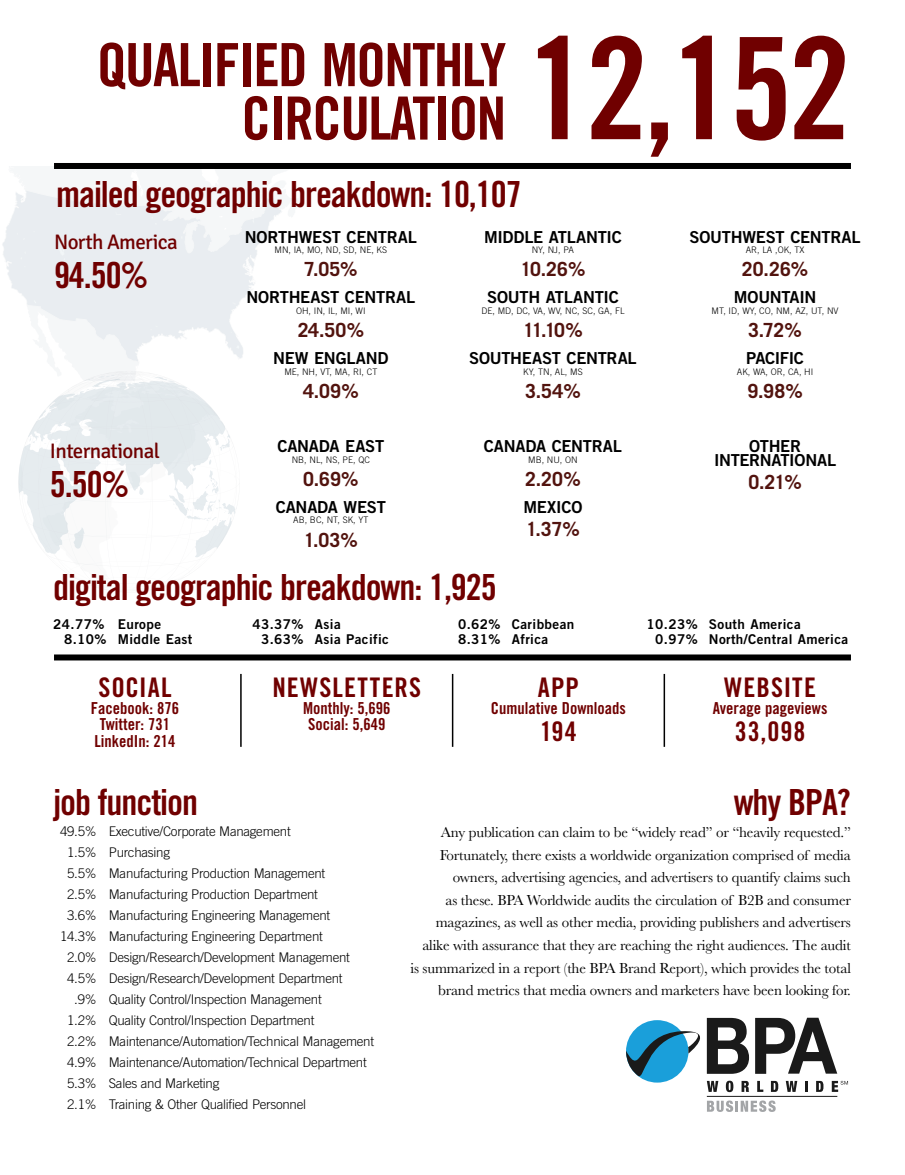
<style>
.page{position:relative;width:905px;height:1175px;background:#fff}
.page>*{position:absolute;margin:0;border:0;box-sizing:border-box;transform-origin:0 0}
.t1{font:141.45px "Trade Gothic Bold Cond Twenty";color:#700000}
.t2{font:59.7px/53.4px "Trade Gothic Bold Cond Twenty";letter-spacing:-.03em;color:#700000;text-align:right}
.t3{font:36px "Trade Gothic Bold Cond Twenty";letter-spacing:-.03em;color:#700000}
.t4{font:27px "Trade Gothic Bold Cond Twenty";letter-spacing:.035em;color:#700000}
.t5{font:21px "Signika";letter-spacing:-.03em;color:#700000}
.t6{font:700 19.5px "Trade Gothic";letter-spacing:.005em;color:#52130e}
.t7{font:16.5px/13.5px "Trade Gothic Bold Two";letter-spacing:-.015em;color:#000;text-align:center}
.t8{font:16.5px/16.5px "Trade Gothic Bold Cond Twenty";color:#700000;text-align:center}
.t9{font:15px/22.5px "Baskerville";letter-spacing:-.01em;color:#000;text-align:right}
.t10{font:13.5px/15px "Trade Gothic Bold Two";letter-spacing:.03em;color:#000}
.t11{font:300 13.35px "Trade Gothic";letter-spacing:-.02em;color:#000}
.t12{font:300 9px "Trade Gothic";color:#000}
</style>
<div class="page">
<svg style="left:18px;top:381px;width:217px;height:207px"></svg>
<svg style="left:84px;top:371px;width:86px;height:10px"></svg>
<svg style="left:2px;top:190px;width:279px;height:173px"></svg>
<div style="left:54px;top:654px;width:796px;height:6px;background:#000"></div>
<hr style="left:706px;top:1096px;width:131px;height:1px;background:#000">
<svg style="left:707px;top:1100px;width:68px;height:11px"></svg>
<svg style="left:757px;top:1080px;width:6px;height:11px"></svg>
<svg style="left:771px;top:1080px;width:7px;height:11px"></svg>
<svg style="left:785px;top:1080px;width:12px;height:11px"></svg>
<svg style="left:805px;top:1081px;width:2px;height:10px"></svg>
<svg style="left:816px;top:1080px;width:7px;height:11px"></svg>
<svg style="left:831px;top:1080px;width:17px;height:11px"></svg>
<svg style="left:755px;top:1017px;width:82px;height:56px"></svg>
<svg style="left:626px;top:1017px;width:123px;height:75px"></svg>
<hr style="left:663px;top:674px;width:2px;height:73px;background:#000">
<hr style="left:452px;top:674px;width:1px;height:73px;background:#000">
<hr style="left:240px;top:674px;width:2px;height:73px;background:#000">
<div style="left:54px;top:163px;width:796px;height:6px;background:#000"></div>
<h2 class="t2" style="left:97px;top:38px;width:411px">QUALIFIED MONTHLY<br>CIRCULATION</h2>
<h3 class="t3" style="left:56px;top:172px;width:467px">mailed geographic breakdown: 10,107</h3>
<h1 class="t1" style="left:526px;top:3px;width:326px">12,152</h1>
<h3 class="t5" style="left:54px;top:230px;width:125px">North America</h3>
<h3 class="t3" style="left:54px;top:253px;width:96px">94.50%</h3>
<h3 class="t5" style="left:50px;top:439px;width:111px">International</h3>
<h3 class="t3" style="left:50px;top:462px;width:81px">5.50%</h3>
<p class="t7" style="left:245px;top:230px;width:174px">NORTHWEST CENTRAL</p>
<p class="t12" style="left:274px;top:245px;width:114px">MN, IA, MO, ND, SD, NE, KS</p>
<h3 class="t6" style="left:304px;top:257px;width:55px">7.05%</h3>
<p class="t7" style="left:246px;top:290px;width:170px">NORTHEAST CENTRAL</p>
<p class="t12" style="left:296px;top:305px;width:71px">OH, IN, IL, MI, WI</p>
<h3 class="t6" style="left:298px;top:318px;width:68px">24.50%</h3>
<p class="t7" style="left:273px;top:351px;width:117px">NEW ENGLAND</p>
<p class="t12" style="left:284px;top:366px;width:94px">ME, NH, VT, MA, RI, CT</p>
<h3 class="t6" style="left:303px;top:379px;width:57px">4.09%</h3>
<p class="t7" style="left:277px;top:439px;width:108px">CANADA EAST</p>
<p class="t12" style="left:292px;top:454px;width:80px">NB, NL, NS, PE, QC</p>
<h3 class="t6" style="left:303px;top:467px;width:57px">0.69%</h3>
<p class="t7" style="left:276px;top:500px;width:112px">CANADA WEST</p>
<p class="t12" style="left:293px;top:515px;width:77px">AB, BC, NT, SK, YT</p>
<h3 class="t6" style="left:304px;top:527px;width:55px">1.03%</h3>
<p class="t7" style="left:484px;top:230px;width:139px">MIDDLE ATLANTIC</p>
<p class="t12" style="left:531px;top:245px;width:44px">NY, NJ, PA</p>
<h3 class="t6" style="left:520px;top:257px;width:67px">10.26%</h3>
<p class="t7" style="left:487px;top:290px;width:133px">SOUTH ATLANTIC</p>
<p class="t12" style="left:481px;top:305px;width:145px">DE, MD, DC, VA, WV, NC, SC, GA, FL</p>
<h3 class="t6" style="left:523px;top:318px;width:61px">11.10%</h3>
<p class="t7" style="left:469px;top:351px;width:169px">SOUTHEAST CENTRAL</p>
<p class="t12" style="left:523px;top:366px;width:61px">KY, TN, AL, MS</p>
<h3 class="t6" style="left:525px;top:379px;width:57px">3.54%</h3>
<p class="t7" style="left:484px;top:439px;width:139px">CANADA CENTRAL</p>
<p class="t12" style="left:528px;top:454px;width:51px">MB, NU, ON</p>
<h3 class="t6" style="left:525px;top:467px;width:57px">2.20%</h3>
<p class="t7" style="left:523px;top:500px;width:60px">MEXICO</p>
<h3 class="t6" style="left:526px;top:517px;width:55px">1.37%</h3>
<p class="t7" style="left:689px;top:230px;width:172px">SOUTHWEST CENTRAL</p>
<p class="t12" style="left:745px;top:245px;width:60px">AR, LA ,OK, TX</p>
<h3 class="t6" style="left:741px;top:257px;width:68px">20.26%</h3>
<p class="t7" style="left:734px;top:290px;width:84px">MOUNTAIN</p>
<p class="t12" style="left:711px;top:305px;width:128px">MT, ID, WY, CO, NM, AZ, UT, NV</p>
<h3 class="t6" style="left:748px;top:318px;width:55px">3.72%</h3>
<p class="t7" style="left:746px;top:351px;width:59px">PACIFIC</p>
<p class="t12" style="left:736px;top:366px;width:78px">AK, WA, OR, CA, HI</p>
<h3 class="t6" style="left:747px;top:379px;width:57px">9.98%</h3>
<p class="t7" style="left:714px;top:439px;width:124px">OTHER<br>INTERNATIONAL</p>
<h3 class="t6" style="left:748px;top:470px;width:55px">0.21%</h3>
<h3 class="t3" style="left:53px;top:565px;width:445px">digital geographic breakdown: 1,925</h3>
<p class="t10" style="left:64px;top:616px;width:130px;text-indent:-11px">24.77% Europe<br>8.10% Middle East</p>
<p class="t10" style="left:261px;top:616px;width:129px;text-indent:-9px">43.37% Asia<br>3.63% Asia Pacific</p>
<p class="t10" style="left:458px;top:616px;width:118px">0.62% Caribbean<br>8.31% Africa</p>
<p class="t10" style="left:655px;top:616px;width:195px;text-indent:-9px">10.23% South America<br>0.97% North/Central America</p>
<h3 class="t4" style="left:98px;top:671px;width:75px">SOCIAL</h3>
<p class="t8" style="left:91px;top:699px;width:90px">Facebook: 876<br>Twitter: 731<br>LinkedIn: 214</p>
<h3 class="t4" style="left:272px;top:671px;width:150px">NEWSLETTERS</h3>
<p class="t8" style="left:303px;top:699px;width:89px">Monthly: 5,696<br>Social: 5,649</p>
<h3 class="t4" style="left:538px;top:671px;width:43px">APP</h3>
<p class="t8" style="left:491px;top:699px;width:137px">Cumulative Downloads</p>
<h3 class="t4" style="left:540px;top:715px;width:38px">194</h3>
<h3 class="t4" style="left:724px;top:671px;width:93px">WEBSITE</h3>
<p class="t8" style="left:712px;top:699px;width:116px">Average pageviews</p>
<h3 class="t4" style="left:735px;top:715px;width:72px">33,098</h3>
<h3 class="t3" style="left:53px;top:780px;width:146px">job function</h3>
<p class="t11" style="left:60px;top:823px;width:232px">49.5% Executive/Corporate Management</p>
<p class="t11" style="left:67px;top:844px;width:104px">1.5% Purchasing</p>
<p class="t11" style="left:67px;top:865px;width:260px">5.5% Manufacturing Production Management</p>
<p class="t11" style="left:67px;top:886px;width:252px">2.5% Manufacturing Production Department</p>
<p class="t11" style="left:67px;top:907px;width:264px">3.6% Manufacturing Engineering Management</p>
<p class="t11" style="left:60px;top:928px;width:264px">14.3% Manufacturing Engineering Department</p>
<p class="t11" style="left:67px;top:949px;width:284px">2.0% Design/Research/Development Management</p>
<p class="t11" style="left:67px;top:970px;width:277px">4.5% Design/Research/Development Department</p>
<p class="t11" style="left:74px;top:991px;width:249px">.9% Quality Control/Inspection Management</p>
<p class="t11" style="left:67px;top:1012px;width:249px">1.2% Quality Control/Inspection Department</p>
<p class="t11" style="left:67px;top:1033px;width:308px">2.2% Maintenance/Automation/Technical Management</p>
<p class="t11" style="left:67px;top:1054px;width:301px">4.9% Maintenance/Automation/Technical Department</p>
<p class="t11" style="left:67px;top:1075px;width:154px">5.3% Sales and Marketing</p>
<p class="t11" style="left:67px;top:1096px;width:240px">2.1% Training &amp; Other Qualified Personnel</p>
<h3 class="t3" style="left:733px;top:780px;width:119px">why BPA?</h3>
<p class="t9" style="left:410px;top:821px;width:442px">Any publication can claim to be “widely read” or “heavily requested.” Fortunately, there exists a worldwide organization comprised of media owners, advertising agencies, and advertisers to quantify claims such<br>as these. BPA Worldwide audits the circulation of B2B and consumer magazines, as well as other media, providing publishers and advertisers alike with assurance that they are reaching the right audiences. The audit is summarized in a report (the BPA Brand Report), which provides the total brand metrics that media owners and marketers have been looking for.</p>
</div>
